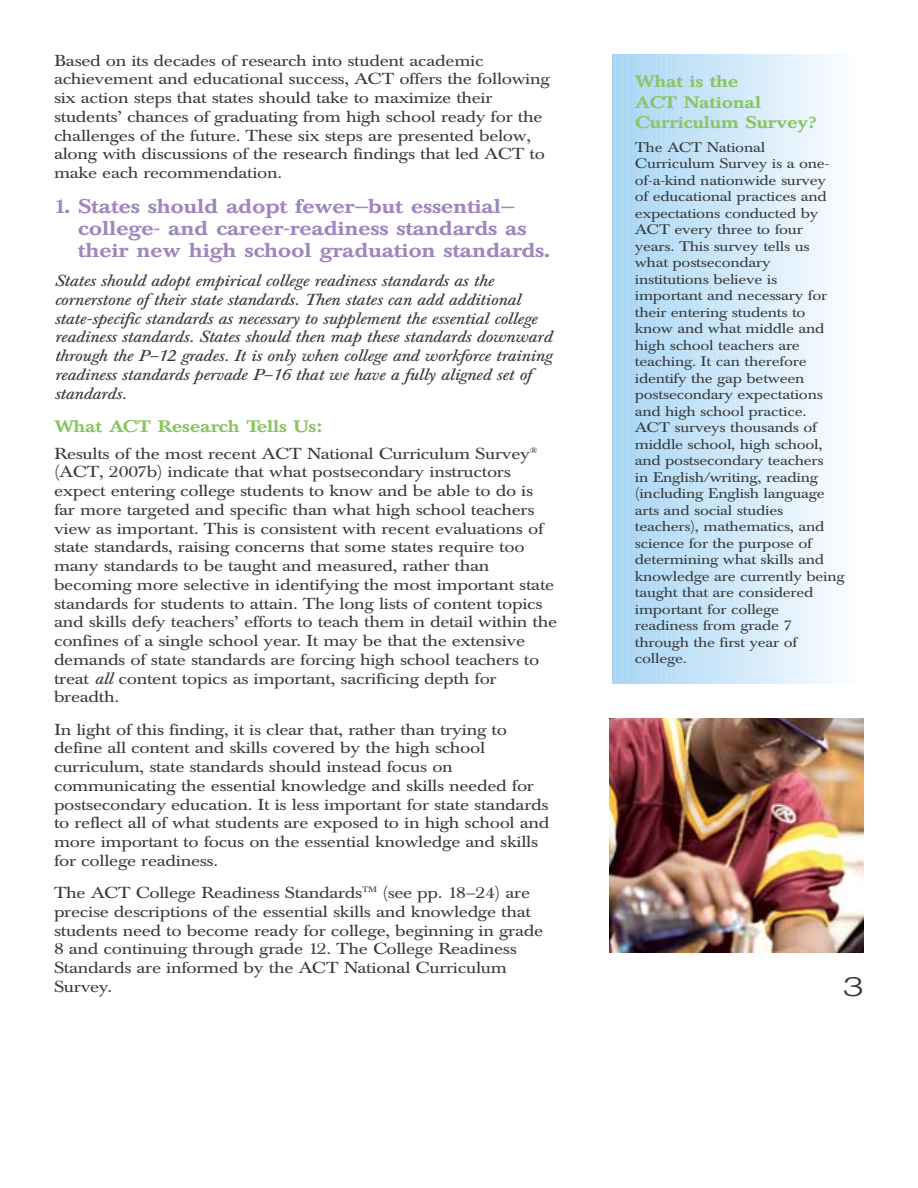
<style>
.page{position:relative;width:918px;height:1188px;background:#fff}
.page>*{position:absolute;margin:0;border:0;box-sizing:border-box;transform-origin:0 0}
.t1{font:300 27px "Helvetica";color:#383a3b;scale:1.4 1}
.t2{font:500 19.5px/21.8px "Baskerville BE";letter-spacing:-.015em;color:#9f86be;scale:1.2 1}
.t3{font:500 16.5px/20.2px "Baskerville BE";letter-spacing:-.015em;color:#89c463;scale:1.2 1}
.t4{font:15.75px/18.8px "Baskerville BE";letter-spacing:-.015em;color:#383a3b;scale:1.2 1}
.t5{font:italic 15.75px/18.8px "Baskerville BE";letter-spacing:-.015em;color:#383a3b;scale:1.2 1}
.t6{font:13.8px/16.5px "Baskerville BE";letter-spacing:-.015em;color:#383a3b;scale:1.2 1}
.s1{font-style:italic}
</style>
<div class="page">
<img style="left:609px;top:718px;width:255px;height:234px">
<div style="left:612px;top:54px;width:5px;height:629px;background:#a7d5f5"></div>
<div style="left:617px;top:54px;width:5px;height:629px;background:#a8d6f5"></div>
<div style="left:622px;top:54px;width:5px;height:629px;background:#aad6f5"></div>
<div style="left:627px;top:54px;width:5px;height:629px;background:#acd8f5"></div>
<hr style="left:630px;top:54px;width:4px;height:629px;background:#add8f5">
<hr style="left:633px;top:54px;width:4px;height:629px;background:#add8f5">
<hr style="left:635px;top:54px;width:4px;height:629px;background:#aed9f5">
<hr style="left:638px;top:54px;width:4px;height:629px;background:#afd9f5">
<div style="left:640px;top:54px;width:5px;height:629px;background:#b0d9f6"></div>
<div style="left:645px;top:54px;width:5px;height:629px;background:#b2daf6"></div>
<div style="left:650px;top:54px;width:5px;height:629px;background:#b4dbf6"></div>
<div style="left:655px;top:54px;width:5px;height:629px;background:#b5dcf6"></div>
<hr style="left:658px;top:54px;width:4px;height:629px;background:#b6dcf6">
<hr style="left:661px;top:54px;width:4px;height:629px;background:#b7ddf7">
<div style="left:663px;top:54px;width:5px;height:629px;background:#b8ddf7"></div>
<div style="left:668px;top:54px;width:5px;height:629px;background:#badef7"></div>
<div style="left:673px;top:54px;width:5px;height:629px;background:#bcdff7"></div>
<div style="left:678px;top:54px;width:5px;height:629px;background:#bee0f8"></div>
<hr style="left:681px;top:54px;width:4px;height:629px;background:#bee0f8">
<hr style="left:684px;top:54px;width:4px;height:629px;background:#bfe1f8">
<hr style="left:686px;top:54px;width:4px;height:629px;background:#c0e1f8">
<hr style="left:689px;top:54px;width:4px;height:629px;background:#c1e1f8">
<div style="left:691px;top:54px;width:5px;height:629px;background:#c2e2f8"></div>
<div style="left:696px;top:54px;width:5px;height:629px;background:#c4e3f8"></div>
<div style="left:701px;top:54px;width:5px;height:629px;background:#c6e4f9"></div>
<div style="left:706px;top:54px;width:5px;height:629px;background:#c8e4f9"></div>
<hr style="left:709px;top:54px;width:4px;height:629px;background:#c8e4f9">
<hr style="left:712px;top:54px;width:4px;height:629px;background:#c8e5f9">
<div style="left:714px;top:54px;width:5px;height:629px;background:#c9e6f9"></div>
<div style="left:719px;top:54px;width:5px;height:629px;background:#cbe6f9"></div>
<div style="left:724px;top:54px;width:5px;height:629px;background:#cde7f9"></div>
<div style="left:729px;top:54px;width:5px;height:629px;background:#cfe8fa"></div>
<hr style="left:732px;top:54px;width:4px;height:629px;background:#d0e9fa">
<hr style="left:735px;top:54px;width:4px;height:629px;background:#d1e9fa">
<hr style="left:737px;top:54px;width:4px;height:629px;background:#d2e9fa">
<hr style="left:740px;top:54px;width:4px;height:629px;background:#d3eafa">
<div style="left:742px;top:54px;width:5px;height:629px;background:#d4eafa"></div>
<div style="left:747px;top:54px;width:5px;height:629px;background:#d6ebfb"></div>
<div style="left:752px;top:54px;width:5px;height:629px;background:#d7ecfb"></div>
<div style="left:757px;top:54px;width:5px;height:629px;background:#d9edfb"></div>
<hr style="left:760px;top:54px;width:4px;height:629px;background:#daedfb">
<hr style="left:763px;top:54px;width:4px;height:629px;background:#dbeefb">
<div style="left:765px;top:54px;width:5px;height:629px;background:#dceffc"></div>
<div style="left:770px;top:54px;width:5px;height:629px;background:#deeffc"></div>
<div style="left:775px;top:54px;width:5px;height:629px;background:#e0f0fc"></div>
<div style="left:780px;top:54px;width:5px;height:629px;background:#e2f1fc"></div>
<hr style="left:783px;top:54px;width:4px;height:629px;background:#e3f2fc">
<hr style="left:786px;top:54px;width:4px;height:629px;background:#e4f2fc">
<hr style="left:788px;top:54px;width:4px;height:629px;background:#e5f2fc">
<hr style="left:791px;top:54px;width:4px;height:629px;background:#e6f3fc">
<div style="left:793px;top:54px;width:5px;height:629px;background:#e7f3fc"></div>
<div style="left:798px;top:54px;width:5px;height:629px;background:#e8f4fd"></div>
<div style="left:803px;top:54px;width:5px;height:629px;background:#eaf5fd"></div>
<div style="left:808px;top:54px;width:5px;height:629px;background:#ecf6fd"></div>
<hr style="left:811px;top:54px;width:4px;height:629px;background:#edf6fd">
<hr style="left:814px;top:54px;width:4px;height:629px;background:#eef7fd">
<div style="left:816px;top:54px;width:5px;height:629px;background:#eff7fd"></div>
<div style="left:821px;top:54px;width:5px;height:629px;background:#f1f8fe"></div>
<div style="left:826px;top:54px;width:5px;height:629px;background:#f3f9fe"></div>
<div style="left:831px;top:54px;width:5px;height:629px;background:#f4fafe"></div>
<hr style="left:834px;top:54px;width:4px;height:629px;background:#f5fafe">
<hr style="left:837px;top:54px;width:4px;height:629px;background:#f6fbfe">
<hr style="left:839px;top:54px;width:4px;height:629px;background:#f7fbfe">
<hr style="left:842px;top:54px;width:4px;height:629px;background:#f8fcfe">
<div style="left:844px;top:54px;width:5px;height:629px;background:#f9fcfe"></div>
<div style="left:849px;top:54px;width:5px;height:629px;background:#fbfdfe"></div>
<p class="t4" style="left:54px;top:53px;width:415px">Based on its decades of research into student academic achievement and educational success, ACT offers the following six action steps that states should take to maximize their students’ chances of graduating from high school ready for the challenges of the future. These six steps are presented below, along with discussions of the research findings that led ACT to make each recommendation.</p>
<p class="t2" style="left:78px;top:198px;width:395px;text-indent:-24px">1. States should adopt fewer—but essential— college- and career-readiness standards as their new high school graduation standards.</p>
<p class="t5" style="left:54px;top:273px;width:416px">States should adopt empirical college readiness standards as the cornerstone of their state standards. Then states can add additional state-specific standards as necessary to supplement the essential college readiness standards. States should then map these standards downward through the P–12 grades. It is only when college and workforce training readiness standards pervade P–16 that we have a fully aligned set of standards.</p>
<p class="t3" style="left:54px;top:418px;width:225px">What ACT Research Tells Us:</p>
<p class="t4" style="left:54px;top:446px;width:421px">Results of the most recent ACT National Curriculum Survey<sup>® </sup>(ACT, 2007b) indicate that what postsecondary instructors expect entering college students to know and be able to do is far more targeted and specific than what high school teachers view as important. This is consistent with recent evaluations of state standards, raising concerns that some states require too many standards to be taught and measured, rather than becoming more selective in identifying the most important state standards for students to attain. The long lists of content topics and skills defy teachers’ efforts to teach them in detail within the confines of a single school year. It may be that the extensive demands of state standards are forcing high school teachers to treat <span class="s1">all</span> content topics as important, sacrificing depth for breadth.</p>
<p class="t4" style="left:54px;top:722px;width:414px">In light of this finding, it is clear that, rather than trying to define all content and skills covered by the high school curriculum, state standards should instead focus on communicating the essential knowledge and skills needed for postsecondary education. It is less important for state standards to reflect all of what students are exposed to in high school and more important to focus on the essential knowledge and skills for college readiness.</p>
<p class="t4" style="left:54px;top:885px;width:409px">The ACT College Readiness Standards<sup>TM</sup> (see pp. 18–24) are precise descriptions of the essential skills and knowledge that students need to become ready for college, beginning in grade 8 and continuing through grade 12. The College Readiness Standards are informed by the ACT National Curriculum Survey.</p>
<p class="t3" style="left:635px;top:73px;width:153px">What is the<br>ACT National<br>Curriculum Survey?</p>
<p class="t6" style="left:635px;top:140px;width:176px">The ACT National<br>Curriculum Survey is a one&shy;of-a-kind nationwide survey<br>of educational practices and expectations conducted by<br>ACT every three to four years. This survey tells us what postsecondary institutions believe is important and necessary for their entering students to know and what middle and high school teachers are teaching. It can therefore identify the gap between postsecondary expectations and high school practice.<br>ACT surveys thousands of middle school, high school, and postsecondary teachers<br>in English/writing, reading (including English language arts and social studies teachers), mathematics, and science for the purpose of determining what skills and knowledge are currently being taught that are considered important for college readiness from grade 7 through the first year of college.</p>
<h1 class="t1" style="left:843px;top:976px;width:17px">3</h1>
</div>
